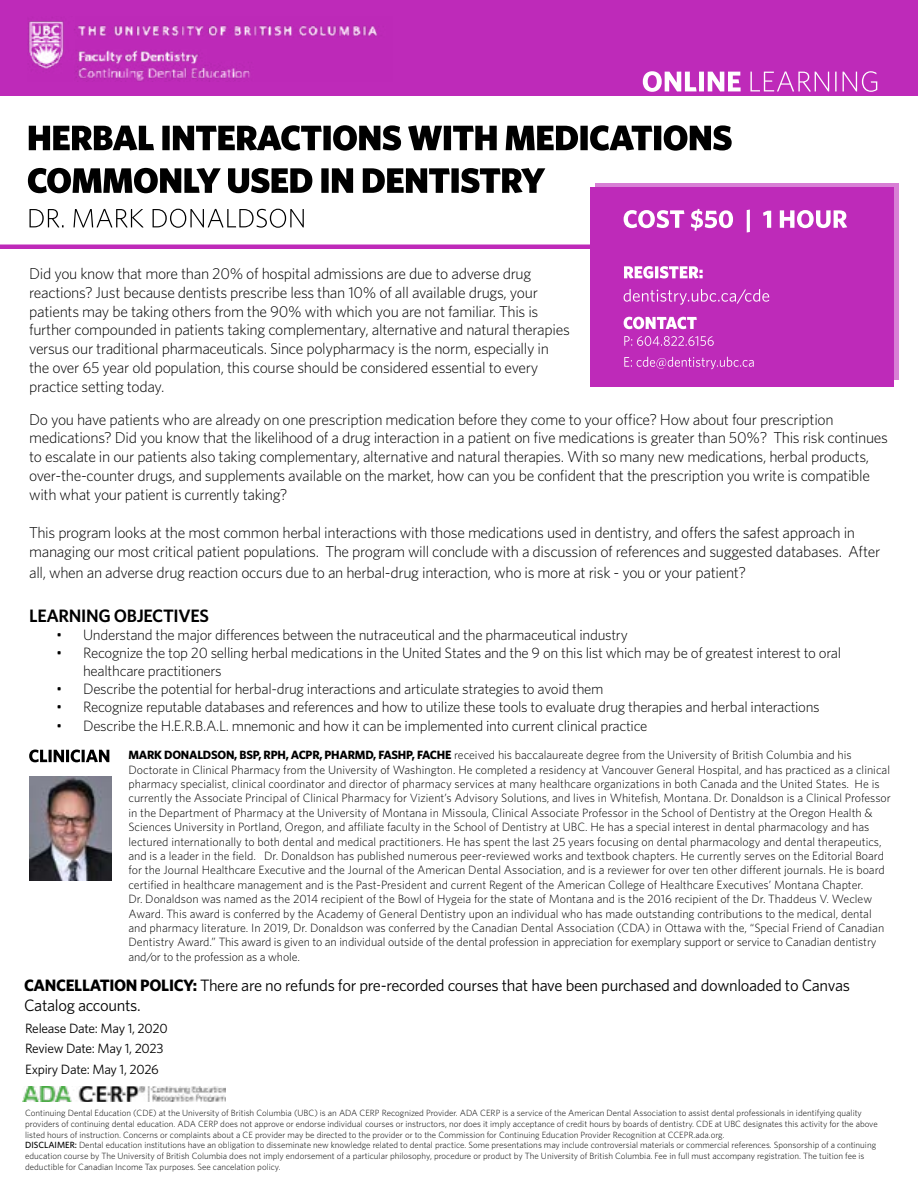
<style>
.page{position:relative;width:918px;height:1188px;background:#fff}
.page>*{position:absolute;margin:0;border:0;box-sizing:border-box;transform-origin:0 0}
.t1{font:600 18px "Whitney";letter-spacing:-.02em;color:#000}
.t2{font:16.5px/19.8px "Whitney";letter-spacing:-.02em;color:#000}
.t3{font:300 15.75px/18.9px "Whitney";letter-spacing:-.02em;color:#000}
.t4{font:300 15px/18px "Whitney";letter-spacing:-.02em;color:#000}
.t5{font:13.5px/19.5px "Whitney";letter-spacing:-.02em;color:#000}
.t6{font:300 12px/14.4px "Whitney";color:#000}
.t7{font:300 9px/10.8px "Whitney";color:#000}
.s1{font-weight:700}
.s2{font-weight:500}
</style>
<div class="page">
<div style="left:0;top:0;width:918px;height:96px;background:#be2ab9"></div>
<svg style="left:29px;top:209px;width:275px;height:19px"></svg>
<hr style="left:0;top:245px;width:864px;height:4px;background:#be2ab9">
<svg style="left:28px;top:168px;width:517px;height:25px"></svg>
<svg style="left:29px;top:125px;width:703px;height:26px"></svg>
<svg style="left:29px;top:750px;width:80px;height:12px"></svg>
<svg style="left:643px;top:71px;width:234px;height:21px"></svg>
<img style="left:29px;top:777px;width:83px;height:104px">
<svg style="left:595px;top:183px;width:304px;height:196px;background:#d474d1"></svg>
<div style="left:591px;top:188px;width:303px;height:199px;background:#be2ab9"></div>
<svg style="left:624px;top:357px;width:130px;height:13px"></svg>
<svg style="left:624px;top:336px;width:90px;height:10px"></svg>
<svg style="left:624px;top:317px;width:73px;height:12px"></svg>
<svg style="left:624px;top:266px;width:79px;height:13px"></svg>
<img style="left:23px;top:1086px;width:203px;height:16px">
<svg style="left:624px;top:209px;width:223px;height:24px"></svg>
<svg style="left:624px;top:289px;width:145px;height:16px"></svg>
<img style="left:28px;top:21px;width:349px;height:61px">
<p class="t3" style="left:29px;top:263px;width:542px">Did you know that more than 20% of hospital admissions are due to adverse drug reactions? Just because dentists prescribe less than 10% of all available drugs, your patients may be taking others from the 90% with which you are not familiar. This is further compounded in patients taking complementary, alternative and natural therapies versus our traditional pharmaceuticals. Since polypharmacy is the norm, especially in the over 65 year old population, this course should be considered essential to every practice setting today.</p>
<p class="t3" style="left:29px;top:409px;width:860px">Do you have patients who are already on one prescription medication before they come to your office? How about four prescription medications? Did you know that the likelihood of a drug interaction in a patient on five medications is greater than 50%? This risk continues to escalate in our patients also taking complementary, alternative and natural therapies. With so many new medications, herbal products, over-the-counter drugs, and supplements available on the market, how can you be confident that the prescription you write is compatible with what your patient is currently taking?</p>
<p class="t3" style="left:29px;top:523px;width:853px">This program looks at the most common herbal interactions with those medications used in dentistry, and offers the safest approach in managing our most critical patient populations. The program will conclude with a discussion of references and suggested databases. After</p>
<h3 class="t3" style="left:29px;top:563px;width:718px">all, when an adverse drug reaction occurs due to an herbal-drug interaction, who is more at risk - you or your patient?</h3>
<h1 class="t1" style="left:29px;top:603px;width:181px">LEARNING OBJECTIVES</h1>
<p class="t4" style="left:56px;top:625px;width:573px">• Understand the major differences between the nutraceutical and the pharmaceutical industry</p>
<p class="t4" style="left:83px;top:643px;width:759px;text-indent:-27px">• Recognize the top 20 selling herbal medications in the United States and the 9 on this list which may be of greatest interest to oral healthcare practitioners</p>
<p class="t4" style="left:56px;top:679px;width:549px">• Describe the potential for herbal-drug interactions and articulate strategies to avoid them</p>
<p class="t4" style="left:56px;top:697px;width:765px">• Recognize reputable databases and references and how to utilize these tools to evaluate drug therapies and herbal interactions</p>
<p class="t4" style="left:56px;top:717px;width:593px">• Describe the H.E.R.B.A.L. mnemonic and how it can be implemented into current clinical practice</p>
<p class="t6" style="left:129px;top:747px;width:764px"><span class="s1">MARK DONALDSON, BSP, RPH, ACPR, PHARMD, FASHP, FACHE</span> received his baccalaureate degree from the University of British Columbia and his Doctorate in Clinical Pharmacy from the University of Washington. He completed a residency at Vancouver General Hospital, and has practiced as a clinical pharmacy specialist, clinical coordinator and director of pharmacy services at many healthcare organizations in both Canada and the United States. He is currently the Associate Principal of Clinical Pharmacy for Vizient’s Advisory Solutions, and lives in Whitefish, Montana. Dr. Donaldson is a Clinical Professor in the Department of Pharmacy at the University of Montana in Missoula, Clinical Associate Professor in the School of Dentistry at the Oregon Health &amp; Sciences University in Portland, Oregon, and affiliate faculty in the School of Dentistry at UBC. He has a special interest in dental pharmacology and has lectured internationally to both dental and medical practitioners. He has spent the last 25 years focusing on dental pharmacology and dental therapeutics, and is a leader in the field. Dr. Donaldson has published numerous peer-reviewed works and textbook chapters. He currently serves on the Editorial Board for the Journal Healthcare Executive and the Journal of the American Dental Association, and is a reviewer for over ten other different journals. He is board certified in healthcare management and is the Past-President and current Regent of the American College of Healthcare Executives’ Montana Chapter.<br>Dr. Donaldson was named as the 2014 recipient of the Bowl of Hygeia for the state of Montana and is the 2016 recipient of the Dr. Thaddeus V. Weclew Award. This award is conferred by the Academy of General Dentistry upon an individual who has made outstanding contributions to the medical, dental and pharmacy literature. In 2019, Dr. Donaldson was conferred by the Canadian Dental Association (CDA) in Ottawa with the, “Special Friend of Canadian Dentistry Award.” This award is given to an individual outside of the dental profession in appreciation for exemplary support or service to Canadian dentistry and/or to the profession as a whole.</p>
<h2 class="t2" style="left:24px;top:975px;width:827px"><span class="s1">CANCELLATION POLICY:</span> There are no refunds for pre-recorded courses that have been purchased and downloaded to Canvas<br>Catalog accounts.</h2>
<p class="t5" style="left:25px;top:1018px;width:144px">Release Date: May 1, 2020<br>Review Date: May 1, 2023</p>
<p class="t5" style="left:25px;top:1059px;width:135px">Expiry Date: May 1, 2026</p>
<p class="t7" style="left:25px;top:1107px;width:854px">Continuing Dental Education (CDE) at the University of British Columbia (UBC) is an ADA CERP Recognized Provider. ADA CERP is a service of the American Dental Association to assist dental professionals in identifying quality providers of continuing dental education. ADA CERP does not approve or endorse individual courses or instructors, nor does it imply acceptance of credit hours by boards of dentistry. CDE at UBC designates this activity for the above listed hours of instruction. Concerns or complaints about a CE provider may be directed to the provider or to the Commission for Continuing Education Provider Recognition at CCEPR.ada.org.<br><span class="s2">DISCLAIMER:</span> Dental education institutions have an obligation to disseminate new knowledge related to dental practice. Some presentations may include controversial materials or commercial references. Sponsorship of a continuing education course by The University of British Columbia does not imply endorsement of a particular philosophy, procedure or product by The University of British Columbia. Fee in full must accompany registration. The tuition fee is deductible for Canadian Income Tax purposes. See cancelation policy.</p>
</div>
